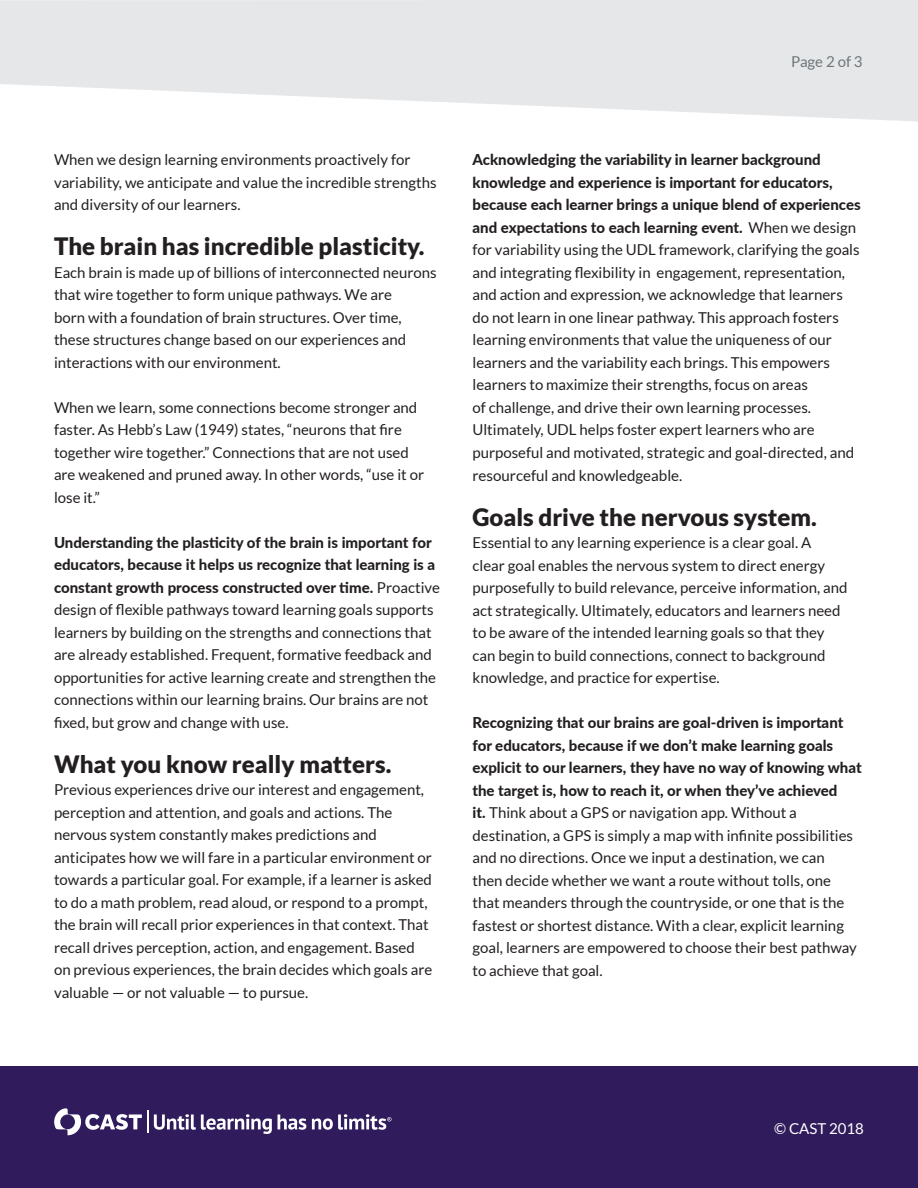
<style>
.page{position:relative;width:918px;height:1188px;background:#fff}
.page>*{position:absolute;margin:0;border:0;box-sizing:border-box;transform-origin:0 0}
.t1{font:900 24px "Lato";color:#231f20}
.t2{font:15.15px/22.6px "Lato";color:#231f20}
.t3{font:15px/22.5px "Lato";color:#231f20}
.t4{font:15px "Lato";color:#fff}
.t5{font:15px "Lato";color:#6e767a}
.s1{font-weight:800}
.s2{font-size:15px}
</style>
<div class="page">
<svg style="left:0;top:0;width:918px;height:122px;fill:#e6e7e9"></svg>
<div style="left:0;top:1066px;width:918px;height:122px;background:#301c5c"></div>
<hr style="left:147px;top:1111px;width:2px;height:22px;background:#fff">
<svg style="left:54px;top:1108px;width:88px;height:27px"></svg>
<svg style="left:154px;top:1114px;width:118px;height:20px"></svg>
<svg style="left:278px;top:1114px;width:28px;height:16px"></svg>
<svg style="left:312px;top:1114px;width:80px;height:16px"></svg>
<p class="t5" style="left:791px;top:54px;width:73px">Page 2 of 3</p>
<p class="t3" style="left:54px;top:148px;width:384px">When we design learning environments proactively for variability, we anticipate and value the incredible strengths and diversity of our learners.</p>
<h2 class="t1" style="left:54px;top:232px;width:372px">The brain has incredible plasticity.</h2>
<p class="t3" style="left:54px;top:261px;width:384px">Each brain is made up of billions of interconnected neurons that wire together to form unique pathways. We are<br>born with a foundation of brain structures. Over time, these structures change based on our experiences and interactions with our environment.</p>
<p class="t3" style="left:54px;top:396px;width:372px">When we learn, some connections become stronger and faster. As Hebb’s Law (1949) states, “neurons that fire together wire together.” Connections that are not used are weakened and pruned away. In other words, “use it or lose it.”</p>
<p class="t3" style="left:54px;top:531px;width:387px"><span class="s1">Understanding the plasticity of the brain is important for educators, because it helps us recognize that learning is a constant growth process constructed over time.</span> Proactive design of flexible pathways toward learning goals supports learners by building on the strengths and connections that are already established. Frequent, formative feedback and opportunities for active learning create and strengthen the connections within our learning brains. Our brains are not fixed, but grow and change with use.</p>
<h2 class="t1" style="left:54px;top:750px;width:339px">What you know really matters.</h2>
<p class="t3" style="left:54px;top:778px;width:380px">Previous experiences drive our interest and engagement, perception and attention, and goals and actions. The nervous system constantly makes predictions and anticipates how we will fare in a particular environment or towards a particular goal. For example, if a learner is asked to do a math problem, read aloud, or respond to a prompt, the brain will recall prior experiences in that context. That recall drives perception, action, and engagement. Based on previous experiences, the brain decides which goals are valuable — or not valuable — to pursue.</p>
<p class="t3" style="left:472px;top:148px;width:390px"><span class="s1">Acknowledging the variability in learner background knowledge and experience is important for educators, because each learner brings a unique blend of experiences and expectations to each learning event.</span> When we design for variability using the UDL framework, clarifying the goals and integrating flexibility in engagement, representation, and action and expression, we acknowledge that learners do not learn in one linear pathway. This approach fosters learning environments that value the uniqueness of our learners and the variability each brings. This empowers learners to maximize their strengths, focus on areas<br>of challenge, and drive their own learning processes.<br>Ultimately, UDL helps foster expert learners who are</p>
<p class="t2" style="left:472px;top:441px;width:383px"><span class="s2">purposeful and motivated,</span> strategic and goal-directed, and resourceful and knowledgeable.</p>
<h2 class="t1" style="left:472px;top:503px;width:346px">Goals drive the nervous system.</h2>
<p class="t3" style="left:472px;top:531px;width:376px">Essential to any learning experience is a clear goal. A clear goal enables the nervous system to direct energy purposefully to build relevance, perceive information, and act strategically. Ultimately, educators and learners need to be aware of the intended learning goals so that they can begin to build connections, connect to background knowledge, and practice for expertise.</p>
<p class="t3" style="left:472px;top:711px;width:391px"><span class="s1">Recognizing that our brains are goal-driven is important for educators, because if we don’t make learning goals explicit to our learners, they have no way of knowing what the target is, how to reach it, or when they’ve achieved<br>it.</span> Think about a GPS or navigation app. Without a destination, a GPS is simply a map with infinite possibilities and no directions. Once we input a destination, we can<br>then decide whether we want a route without tolls, one that meanders through the countryside, or one that is the fastest or shortest distance. With a clear, explicit learning goal, learners are empowered to choose their best pathway to achieve that goal.</p>
<p class="t4" style="left:774px;top:1120px;width:91px">© CAST 2018</p>
</div>
